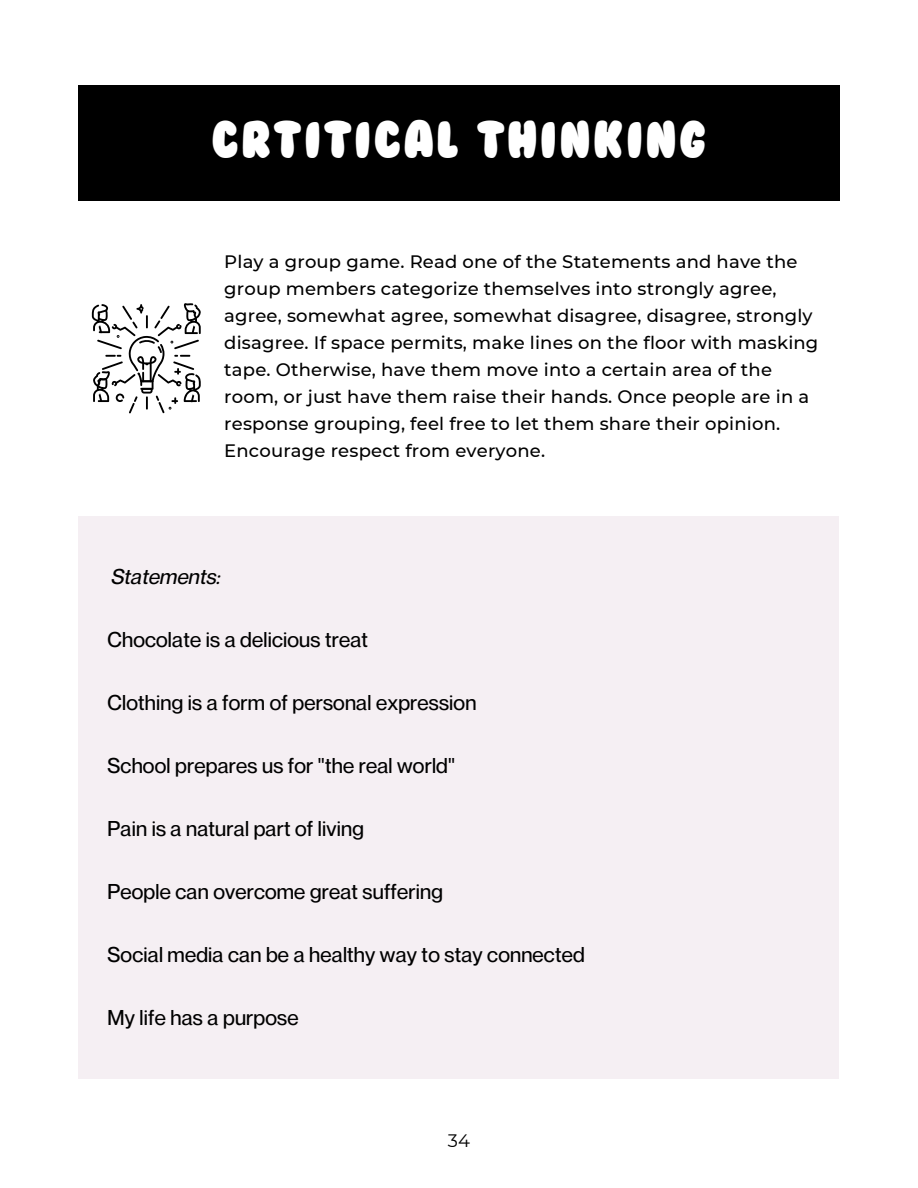
<style>
.page{position:relative;width:918px;height:1188px;background:#fff}
.page>*{position:absolute;margin:0;border:0;box-sizing:border-box;transform-origin:0 0}
.t1{font:48px "Bubble Gum";letter-spacing:.05em;color:#fff}
.t2{font:500 21px "Neue Montreal";letter-spacing:.01em;color:#000}
.t3{font:italic 500 21px "Neue Montreal";letter-spacing:.01em;color:#000}
.t4{font:500 18px/27px "Montserrat";letter-spacing:.01em;color:#000}
.t5{font:18px "Montserrat";color:#000}
</style>
<div class="page">
<div style="left:78px;top:85px;width:762px;height:116px;background:#000"></div>
<svg style="left:92px;top:303px;width:109px;height:110px"></svg>
<div style="left:78px;top:516px;width:761px;height:563px;background:#f5eff3"></div>
<h1 class="t1" style="left:212px;top:116px;width:496px">CRTITICAL THINKING</h1>
<p class="t4" style="left:224px;top:248px;width:596px">Play a group game. Read one of the Statements and have the group members categorize themselves into strongly agree, agree, somewhat agree, somewhat disagree, disagree, strongly disagree. If space permits, make lines on the floor with masking tape. Otherwise, have them move into a certain area of the room, or just have them raise their hands. Once people are in a response grouping, feel free to let them share their opinion.<br>Encourage respect from everyone.</p>
<p class="t3" style="left:112px;top:563px;width:110px">Statements:</p>
<h2 class="t2" style="left:108px;top:626px;width:262px">Chocolate is a delicious treat</h2>
<h2 class="t2" style="left:108px;top:689px;width:370px">Clothing is a form of personal expression</h2>
<h2 class="t2" style="left:108px;top:752px;width:349px">School prepares us for "the real world"</h2>
<h2 class="t2" style="left:108px;top:815px;width:258px">Pain is a natural part of living</h2>
<h2 class="t2" style="left:108px;top:878px;width:337px">People can overcome great suffering</h2>
<h2 class="t2" style="left:108px;top:941px;width:479px">Social media can be a healthy way to stay connected</h2>
<h2 class="t2" style="left:108px;top:1004px;width:193px">My life has a purpose</h2>
<h2 class="t5" style="left:448px;top:1129px;width:24px">34</h2>
</div>
